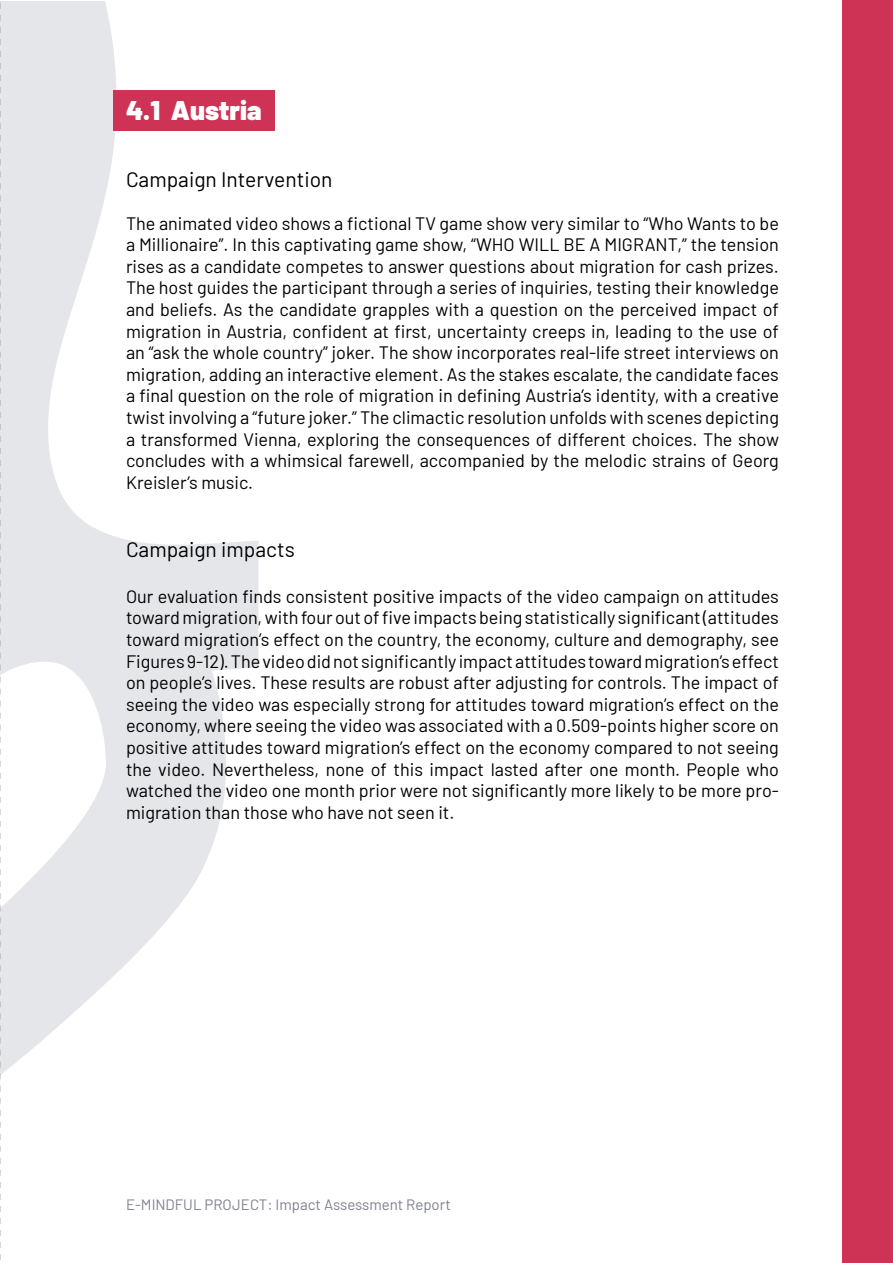
<style>
.page{position:relative;width:893px;height:1263px;background:#fff}
.page>*{position:absolute;margin:0;border:0;box-sizing:border-box;transform-origin:0 0}
.t1{font:900 27px "Barlow";color:#fff}
.t2{font:21px "Barlow";color:#000}
.t3{font:18px/21.6px "Barlow";color:#000;text-align:justify}
.t4{font:15px "Barlow";color:#7e818f}
</style>
<div class="page">
<div style="left:842px;top:0;width:51px;height:1263px;background:#ce3255"></div>
<svg style="left:0;top:672px;width:226px;height:576px"></svg>
<svg style="left:0;top:1px;width:258px;height:671px"></svg>
<div style="left:113px;top:90px;width:161px;height:41px;background:#ce3255"></div>
<p class="t1" style="left:126px;top:90px;width:137px">4.1 Austria</p>
<p class="t2" style="left:126px;top:164px;width:208px">Campaign Intervention</p>
<p class="t3" style="left:126px;top:211px;width:654px">The animated video shows a fictional TV game show very similar to “Who Wants to be a Millionaire”. In this captivating game show, “WHO WILL BE A MIGRANT,” the tension rises as a candidate competes to answer questions about migration for cash prizes.<br>The host guides the participant through a series of inquiries, testing their knowledge and beliefs. As the candidate grapples with a question on the perceived impact of migration in Austria, confident at first, uncertainty creeps in, leading to the use of an “ask the whole country” joker. The show incorporates real-life street interviews on migration, adding an interactive element. As the stakes escalate, the candidate faces a final question on the role of migration in defining Austria’s identity, with a creative twist involving a “future joker.” The climactic resolution unfolds with scenes depicting a transformed Vienna, exploring the consequences of different choices. The show concludes with a whimsical farewell, accompanied by the melodic strains of Georg Kreisler’s music.</p>
<p class="t2" style="left:126px;top:534px;width:170px">Campaign impacts</p>
<p class="t3" style="left:126px;top:584px;width:654px">Our evaluation finds consistent positive impacts of the video campaign on attitudes toward migration, with four out of five impacts being statistically significant (attitudes toward migration’s effect on the country, the economy, culture and demography, see Figures 9-12). The video did not significantly impact attitudes toward migration’s effect on people’s lives. These results are robust after adjusting for controls. The impact of seeing the video was especially strong for attitudes toward migration’s effect on the economy, where seeing the video was associated with a 0.509-points higher score on positive attitudes toward migration’s effect on the economy compared to not seeing the video. Nevertheless, none of this impact lasted after one month. People who watched the video one month prior were not significantly more likely to be more pro&shy;migration than those who have not seen it.</p>
<p class="t4" style="left:126px;top:1194px;width:326px">E-MINDFUL PROJECT: Impact Assessment Report</p>
</div>
